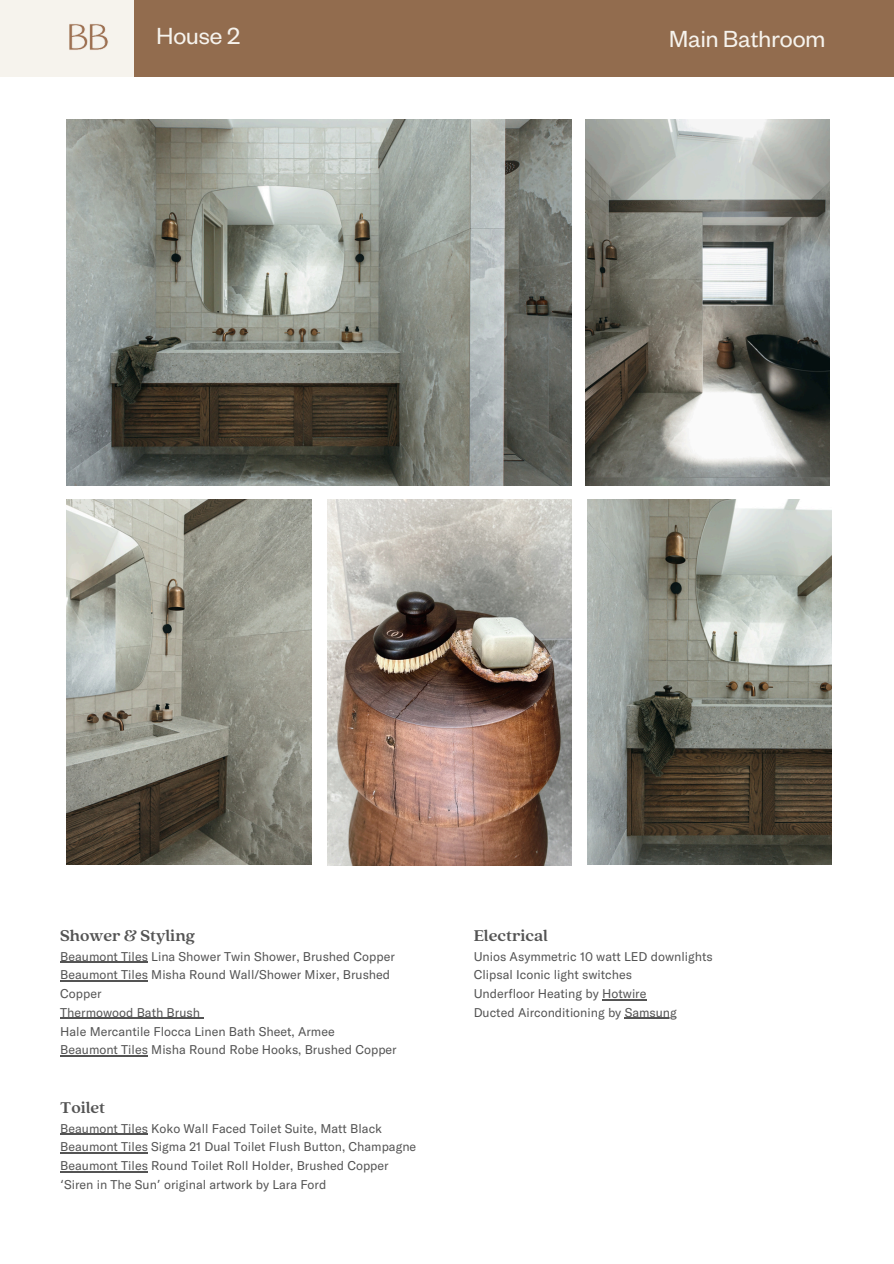
<style>
.page{position:relative;width:894px;height:1264px;background:#fff}
.page>*{position:absolute;margin:0;border:0;box-sizing:border-box;transform-origin:0 0}
.t1{font:25.65px "Test Founders Grotesk";color:#f6f3ed}
.t2{font:700 17.25px "Quincy CF";color:#545454}
.t3{font:12.45px/18.8px "GT America Trial";color:#545454}
.s1{font-family:"Noto Sans"}
.s2{font-family:"Noto Sans Gurmukhi"}
</style>
<div class="page">
<img style="left:67px;top:120px;width:504px;height:365px">
<img style="left:585px;top:120px;width:244px;height:365px">
<img style="left:67px;top:499px;width:244px;height:366px">
<img style="left:327px;top:499px;width:244px;height:366px">
<img style="left:587px;top:499px;width:244px;height:366px">
<div style="left:0;top:0;width:134px;height:77px;background:#f6f3ed"></div>
<div style="left:134px;top:0;width:759px;height:77px;background:#926c4e"></div>
<img style="left:69px;top:24px;width:39px;height:26px">
<hr style="left:60px;top:961px;width:88px;height:1px;background:#545454">
<hr style="left:60px;top:980px;width:88px;height:1px;background:#545454">
<hr style="left:60px;top:1017px;width:140px;height:1px;background:#545454">
<hr style="left:60px;top:1055px;width:88px;height:1px;background:#545454">
<hr style="left:602px;top:999px;width:44px;height:1px;background:#545454">
<hr style="left:624px;top:1017px;width:52px;height:1px;background:#545454">
<hr style="left:60px;top:1133px;width:88px;height:1px;background:#545454">
<hr style="left:60px;top:1152px;width:88px;height:1px;background:#545454">
<hr style="left:60px;top:1171px;width:88px;height:1px;background:#545454">
<p class="t1" style="left:156px;top:19px;width:85px">House 2</p>
<p class="t1" style="left:669px;top:22px;width:158px">Main Bathroom</p>
<p class="t2" style="left:60px;top:924px;width:136px">Shower &amp; Styling</p>
<p class="t3" style="left:60px;top:946px;width:336px">Beaumont Tiles Lina Shower Twin Shower, Brushed Copper</p>
<p class="t3" style="left:60px;top:965px;width:331px">Beaumont Tiles Misha Round Wall<span class="s1">/</span>Shower Mixer, Brushed<br>Copper</p>
<p class="t3" style="left:60px;top:1002px;width:141px">Thermowood Bath Brush</p>
<p class="t3" style="left:60px;top:1021px;width:276px">Hale Mercantile Flocca Linen Bath Sheet, Armee</p>
<p class="t3" style="left:60px;top:1040px;width:338px">Beaumont Tiles Misha Round Robe Hooks, Brushed Copper</p>
<p class="t2" style="left:60px;top:1096px;width:46px">Toilet</p>
<p class="t3" style="left:60px;top:1118px;width:323px">Beaumont Tiles Koko Wall Faced Toilet Suite, Matt Black</p>
<p class="t3" style="left:60px;top:1137px;width:357px">Beaumont Tiles Sigma 21 Dual Toilet Flush Button, Champagne</p>
<p class="t3" style="left:60px;top:1156px;width:330px">Beaumont Tiles Round Toilet Roll Holder, Brushed Copper <span class="s2">‘</span>Siren in The Sun<span class="s2">’</span> original artwork by Lara Ford</p>
<p class="t2" style="left:473px;top:924px;width:76px">Electrical</p>
<p class="t3" style="left:473px;top:946px;width:241px">Unios Asymmetric 10 watt LED downlights</p>
<p class="t3" style="left:473px;top:965px;width:160px">Clipsal Iconic light switches</p>
<p class="t3" style="left:473px;top:984px;width:174px">Underfloor Heating by Hotwire</p>
<p class="t3" style="left:473px;top:1002px;width:205px">Ducted Airconditioning by Samsung</p>
</div>
